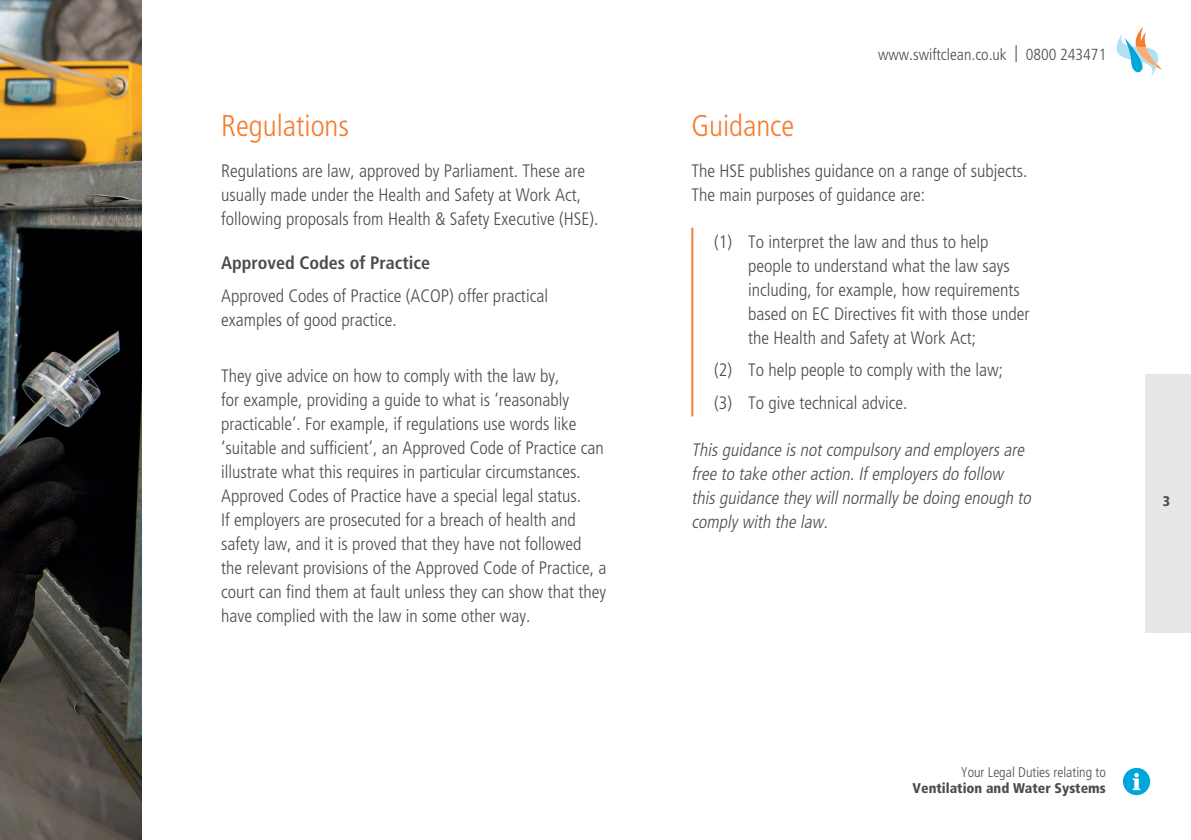
<style>
.page{position:relative;width:1191px;height:840px;background:#fff}
.page>*{position:absolute;margin:0;border:0;box-sizing:border-box;transform-origin:0 0}
.t1{font:300 condensed 30px "Frutiger";color:#f47d31}
.t2{font:300 condensed 18px/24px "Frutiger";color:#4b4c4d}
.t3{font:italic 300 condensed 18px/24px "Frutiger";color:#4b4c4d}
.t4{font:700 condensed 18px "Frutiger";color:#4b4c4d}
.t5{font:300 condensed 16px "Frutiger";color:#4b4c4d}
.t6{font:900 condensed 14px "Frutiger";color:#4b4c4d}
.t7{font:300 condensed 14px "Frutiger";color:#4b4c4d}
.s1{font-size:24px}
</style>
<div class="page">
<svg style="left:1123px;top:767px;width:27px;height:27px"></svg>
<div style="left:1145px;top:374px;width:46px;height:258px;background:#e6e7e9"></div>
<svg style="left:1116px;top:27px;width:46px;height:52px"></svg>
<img style="left:0;top:0;width:142px;height:839px">
<hr style="left:691px;top:227px;width:2px;height:189px;background:#f47d31">
<h1 class="t1" style="left:221px;top:108px;width:129px">Regulations</h1>
<p class="t2" style="left:221px;top:159px;width:379px">Regulations are law, approved by Parliament. These are usually made under the Health and Safety at Work Act, following proposals from Health &amp; Safety Executive (HSE).</p>
<p class="t4" style="left:221px;top:252px;width:211px">Approved Codes of Practice</p>
<p class="t2" style="left:221px;top:283px;width:328px">Approved Codes of Practice (ACOP) offer practical examples of good practice.</p>
<p class="t2" style="left:221px;top:364px;width:387px">They give advice on how to comply with the law by,<br>for example, providing a guide to what is ‘reasonably practicable’. For example, if regulations use words like ‘suitable and sufficient’, an Approved Code of Practice can illustrate what this requires in particular circumstances.<br>Approved Codes of Practice have a special legal status.<br>If employers are prosecuted for a breach of health and safety law, and it is proved that they have not followed the relevant provisions of the Approved Code of Practice, a court can find them at fault unless they can show that they have complied with the law in some other way.</p>
<p class="t5" style="left:878px;top:46px;width:230px">www.swiftclean.co.uk <span class="s1">I</span> 0800 243471</p>
<h1 class="t1" style="left:691px;top:108px;width:104px">Guidance</h1>
<p class="t2" style="left:691px;top:159px;width:337px">The HSE publishes guidance on a range of subjects.<br>The main purposes of guidance are:</p>
<p class="t2" style="left:748px;top:230px;width:283px;text-indent:-34px">(1) To interpret the law and thus to help people to understand what the law says including, for example, how requirements based on EC Directives fit with those under the Health and Safety at Work Act;</p>
<p class="t2" style="left:714px;top:354px;width:291px;line-height:32.6px">(2) To help people to comply with the law; (3) To give technical advice.</p>
<p class="t3" style="left:691px;top:437px;width:345px">Thisguidance isnotcompulsoryand employersare free to take otheraction.Ifemployersdo follow thisguidance theywillnormallybe doing enough to complywith the law.</p>
<p class="t6" style="left:1163px;top:492px;width:9px">3</p>
<p class="t7" style="left:960px;top:763px;width:147px">Your Legal Duties relating to</p>
<p class="t6" style="left:912px;top:779px;width:195px">Ventilation and Water Systems</p>
</div>
